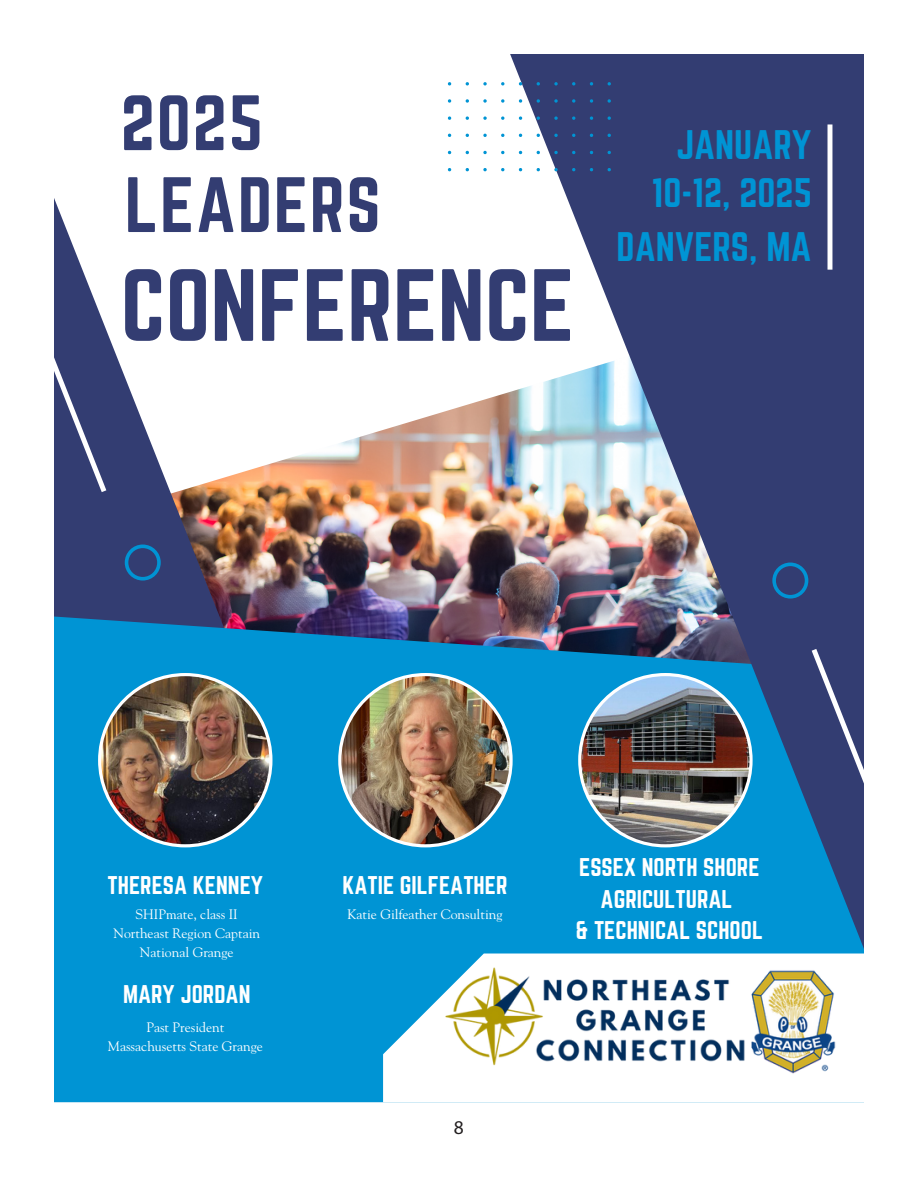
<style>
.page{position:relative;width:918px;height:1188px;background:#fff}
.page>*{position:absolute;margin:0;border:0;box-sizing:border-box;transform-origin:0 0}
.t1{font:89.55px "Norwester";color:#333d72}
.t2{font:68.55px "Norwester";letter-spacing:.025em;color:#333d72}
.t3{font:36.15px/48.4px "Norwester";color:#0094d4;text-align:right}
.t4{font:22.35px/31.3px "Norwester";color:#fff;text-align:center}
.t5{font:19.5px "Myriad Pro";color:#231f20}
.t6{font:13.65px/18.9px "Goudy Std";color:#fff;text-align:center}
</style>
<div class="page">
<img style="left:277px;top:529px;width:233px;height:88px">
<svg style="left:277px;top:83px;width:233px;height:446px"></svg>
<svg style="left:54px;top:198px;width:223px;height:419px"></svg>
<div style="left:54px;top:617px;width:810px;height:485px;background:#0094d4"></div>
<img style="left:510px;top:54px;width:354px;height:895px">
<svg style="left:383px;top:954px;width:481px;height:148px"></svg>
<img style="left:338px;top:673px;width:175px;height:174px">
<img style="left:98px;top:673px;width:174px;height:174px">
<hr style="left:828px;top:124px;width:4px;height:146px;background:#fff">
<svg style="left:448px;top:82px;width:163px;height:89px"></svg>
<svg style="left:125px;top:545px;width:35px;height:35px"></svg>
<svg style="left:772px;top:563px;width:36px;height:35px"></svg>
<svg style="left:808px;top:643px;width:56px;height:234px"></svg>
<svg style="left:54px;top:264px;width:57px;height:234px"></svg>
<img style="left:440px;top:958px;width:401px;height:127px">
<img style="left:578px;top:673px;width:175px;height:174px">
<p class="t2" style="left:121px;top:90px;width:144px">2025</p>
<p class="t2" style="left:125px;top:172px;width:257px">LEADERS</p>
<p class="t1" style="left:121px;top:262px;width:455px">CONFERENCE</p>
<p class="t3" style="left:652px;top:121px;width:162px">JANUARY<br>10-12, 2025</p>
<p class="t3" style="left:617px;top:224px;width:197px">DANVERS, MA</p>
<p class="t4" style="left:108px;top:870px;width:157px">THERESA KENNEY</p>
<p class="t6" style="left:113px;top:905px;width:148px">SHIPmate, class II<br>Northeast Region Captain<br>National Grange</p>
<p class="t4" style="left:123px;top:980px;width:129px">MARY JORDAN</p>
<p class="t6" style="left:108px;top:1017px;width:156px">Past President<br>Massachusetts State Grange</p>
<p class="t4" style="left:342px;top:870px;width:167px">KATIE GILFEATHER</p>
<p class="t6" style="left:347px;top:905px;width:157px">Katie Gilfeather Consulting</p>
<p class="t4" style="left:576px;top:853px;width:189px">ESSEX NORTH SHORE<br>AGRICULTURAL<br>&amp; TECHNICAL SCHOOL</p>
<h3 class="t5" style="left:454px;top:1115px;width:12px">8</h3>
</div>
